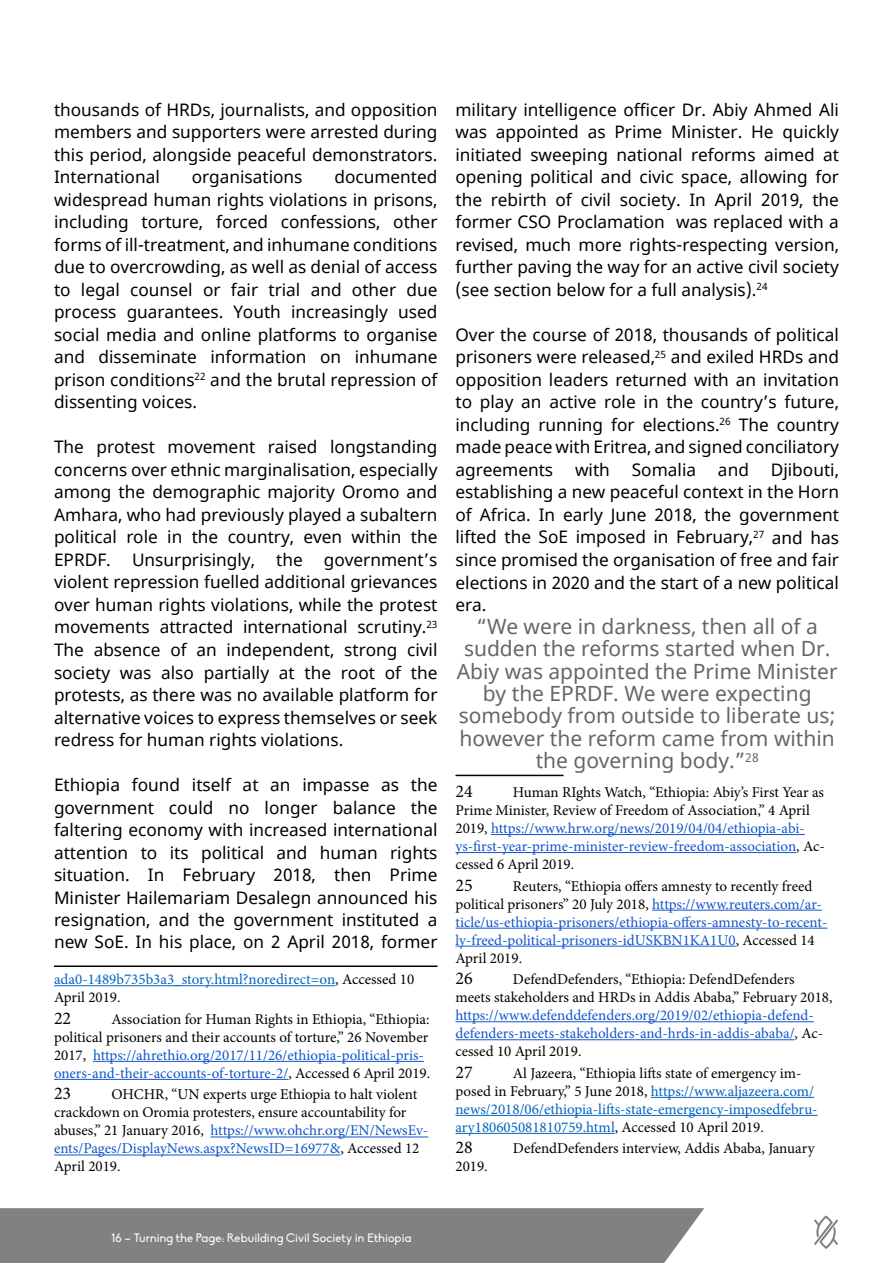
<style>
.page{position:relative;width:893px;height:1263px;background:#fff}
.page>*{position:absolute;margin:0;border:0;box-sizing:border-box;transform-origin:0 0}
.t1{font:21px/22.5px "Noto Sans";color:#666;text-align:center}
.t2{font:18px "Minion Pro";color:#000}
.t3{font:17.25px/22.5px "Noto Sans";color:#000;text-align:justify}
.t4{font:15px/18px "Minion Pro";color:#000}
.t5{font:15px/18px "Minion Pro";color:#15c}
.t6{font:15px/18px "Minion Pro";color:#0563c1}
.t7{font:12px "Biko";letter-spacing:.01em;color:#fff}
.s1{color:#000}
.s2{color:#15c}
</style>
<div class="page">
<svg style="left:814px;top:1215px;width:24px;height:34px"></svg>
<div style="left:0;top:1208px;width:704px;height:55px;background:#808282"></div>
<hr style="left:54px;top:965px;width:383px;height:2px;background:#000">
<hr style="left:54px;top:985px;width:281px;height:1px;background:#0563c1">
<hr style="left:93px;top:1061px;width:331px;height:1px;background:#15c">
<hr style="left:54px;top:1079px;width:234px;height:1px;background:#15c">
<hr style="left:211px;top:1136px;width:217px;height:1px;background:#15c">
<hr style="left:54px;top:1154px;width:286px;height:1px;background:#15c">
<hr style="left:455px;top:775px;width:108px;height:1px;background:#000">
<hr style="left:491px;top:834px;width:314px;height:1px;background:#15c">
<hr style="left:455px;top:852px;width:341px;height:1px;background:#15c">
<hr style="left:652px;top:910px;width:170px;height:1px;background:#15c">
<hr style="left:455px;top:928px;width:372px;height:1px;background:#15c">
<hr style="left:455px;top:946px;width:281px;height:1px;background:#15c">
<hr style="left:455px;top:1021px;width:359px;height:1px;background:#15c">
<hr style="left:455px;top:1039px;width:340px;height:1px;background:#15c">
<hr style="left:651px;top:1097px;width:163px;height:1px;background:#0563c1">
<hr style="left:455px;top:1115px;width:363px;height:1px;background:#0563c1">
<hr style="left:455px;top:1133px;width:160px;height:1px;background:#0563c1">
<p class="t3" style="left:54px;top:99px;width:385px">thousands of HRDs, journalists, and opposition members and supporters were arrested during this period, alongside peaceful demonstrators.<br>International</p>
<p class="t3" style="left:54px;top:167px;width:385px;text-indent:280px">documented widespread human rights violations in prisons, including torture, forced confessions, other forms of ill-treatment, and inhumane conditions due to overcrowding, as well as denial of access to legal counsel or fair trial and other due process guarantees. Youth increasingly used social media and online platforms to organise and disseminate information on inhumane prison conditions<sup>22</sup> and the brutal repression of dissenting voices.</p>
<p class="t3" style="left:54px;top:437px;width:385px">The protest movement raised longstanding concerns over ethnic marginalisation, especially among the demographic majority Oromo and Amhara, who had previously played a subaltern political role in the country, even within the EPRDF. Unsurprisingly, the government’s violent repression fuelled additional grievances over human rights violations, while the protest movements attracted international scrutiny.<sup>23<br></sup>The absence of an independent, strong civil society was also partially at the root of the protests, as there was no available platform for alternative voices to express themselves or seek redress for human rights violations.</p>
<p class="t3" style="left:54px;top:774px;width:385px">Ethiopia found itself at an impasse as the government could no longer balance the faltering economy with increased international attention to its political and human rights situation. In February 2018, then Prime Minister Hailemariam Desalegn announced his resignation, and the government instituted a new SoE. In his place, on 2 April 2018, former</p>
<p class="t6" style="left:54px;top:970px;width:362px">ada0-1489b735b3a3_story.html?noredirect=on<span class="s1">, Accessed 10<br>April 2019.</span></p>
<p class="t2" style="left:54px;top:1006px;width:19px">22</p>
<p class="t3" style="left:192px;top:167px;width:112px">organisations</p>
<p class="t4" style="left:54px;top:1010px;width:378px;text-indent:57px">Association for Human Rights in Ethiopia, “Ethiopia: political prisoners and their accounts of torture,” 26 November 2017, <span class="s2">https://ahrethio.org/2017/11/26/ethiopia-political-pris&shy;oners-and-their-accounts-of-torture-2/</span>, Accessed 6 April 2019.</p>
<p class="t2" style="left:54px;top:1082px;width:19px">23</p>
<p class="t4" style="left:54px;top:1086px;width:376px;text-indent:57px">OHCHR, “UN experts urge Ethiopia to halt violent crackdown on Oromia protesters, ensure accountability for abuses,” 21 January 2016, <span class="s2">https://www.ohchr.org/EN/NewsEv&shy;ents/Pages/DisplayNews.aspx?NewsID=16977&amp;</span>, Accessed 12<br>April 2019.</p>
<p class="t3" style="left:455px;top:99px;width:385px">military intelligence officer Dr. Abiy Ahmed Ali was appointed as Prime Minister. He quickly initiated sweeping national reforms aimed at opening political and civic space, allowing for the rebirth of civil society. In April 2019, the former CSO Proclamation was replaced with a revised, much more rights-respecting version, further paving the way for an active civil society (see section below for a full analysis).<sup>24</sup></p>
<p class="t3" style="left:455px;top:324px;width:385px">Over the course of 2018, thousands of political prisoners were released,<sup>25</sup> and exiled HRDs and opposition leaders returned with an invitation to play an active role in the country’s future, including running for elections.<sup>26</sup> The country made peace with Eritrea, and signed conciliatory agreements</p>
<p class="t3" style="left:455px;top:459px;width:385px;text-indent:315px">Djibouti, establishing a new peaceful context in the Horn of Africa. In early June 2018, the government lifted the SoE imposed in February,<sup>27</sup> and has since promised the organisation of free and fair elections in 2020 and the start of a new political era.</p>
<p class="t1" style="left:457px;top:615px;width:382px">“We were in darkness, then all of a sudden the reforms started when Dr.<br>Abiy was appointed the Prime Minister by the EPRDF. We were expecting somebody from outside to liberate us; however the reform came from within the governing body.”<sup>28</sup></p>
<p class="t2" style="left:455px;top:779px;width:19px">24</p>
<p class="t3" style="left:575px;top:459px;width:36px">with</p>
<p class="t3" style="left:632px;top:459px;width:66px">Somalia</p>
<p class="t3" style="left:718px;top:459px;width:32px">and</p>
<p class="t4" style="left:455px;top:783px;width:371px;text-indent:57px">Human RIghts Watch, “Ethiopia: Abiy’s First Year as Prime Minister, Review of Freedom of Association,” 4 April 2019, <span class="s2">https://www.hrw.org/news/2019/04/04/ethiopia-abi&shy;ys-first-year-prime-minister-review-freedom-association</span>, Ac&shy;cessed 6 April 2019.</p>
<p class="t2" style="left:455px;top:873px;width:19px">25</p>
<p class="t5" style="left:455px;top:877px;width:373px;text-indent:57px"><span class="s1">Reuters, “Ethiopia offers amnesty to recently freed political prisoners” 20 July 2018,</span> https://www.reuters.com/ar&shy;ticle/us-ethiopia-prisoners/ethiopia-offers-amnesty-to-recent&shy;ly-freed-political-prisoners-idUSKBN1KA1U0<span class="s1">, Accessed 14<br>April 2019.</span></p>
<p class="t2" style="left:455px;top:966px;width:19px">26</p>
<p class="t4" style="left:455px;top:970px;width:379px;text-indent:57px">DefendDefenders, “Ethiopia: DefendDefenders meets stakeholders and HRDs in Addis Ababa,” February 2018,</p>
<p class="t5" style="left:455px;top:1006px;width:369px">https://www.defenddefenders.org/2019/02/ethiopia-defend&shy;defenders-meets-stakeholders-and-hrds-in-addis-ababa/<span class="s1">, Ac&shy;cessed 10 April 2019.</span></p>
<p class="t2" style="left:455px;top:1060px;width:19px">27</p>
<p class="t6" style="left:455px;top:1064px;width:364px;text-indent:57px"><span class="s1">Al Jazeera, “Ethiopia lifts state of emergency im&shy;posed in February,” 5 June 2018,</span> https://www.aljazeera.com/ news/2018/06/ethiopia-lifts-state-emergency-imposedfebru&shy;ary180605081810759.html<span class="s1">, Accessed 10 April 2019.</span></p>
<p class="t2" style="left:455px;top:1136px;width:19px">28</p>
<p class="t4" style="left:513px;top:1140px;width:303px">DefendDefenders interview, Addis Ababa, January</p>
<p class="t4" style="left:455px;top:1158px;width:34px">2019.</p>
<p class="t7" style="left:111px;top:1231px;width:302px">16 – Turning the Page: Rebuilding Civil Society in Ethiopia</p>
</div>
